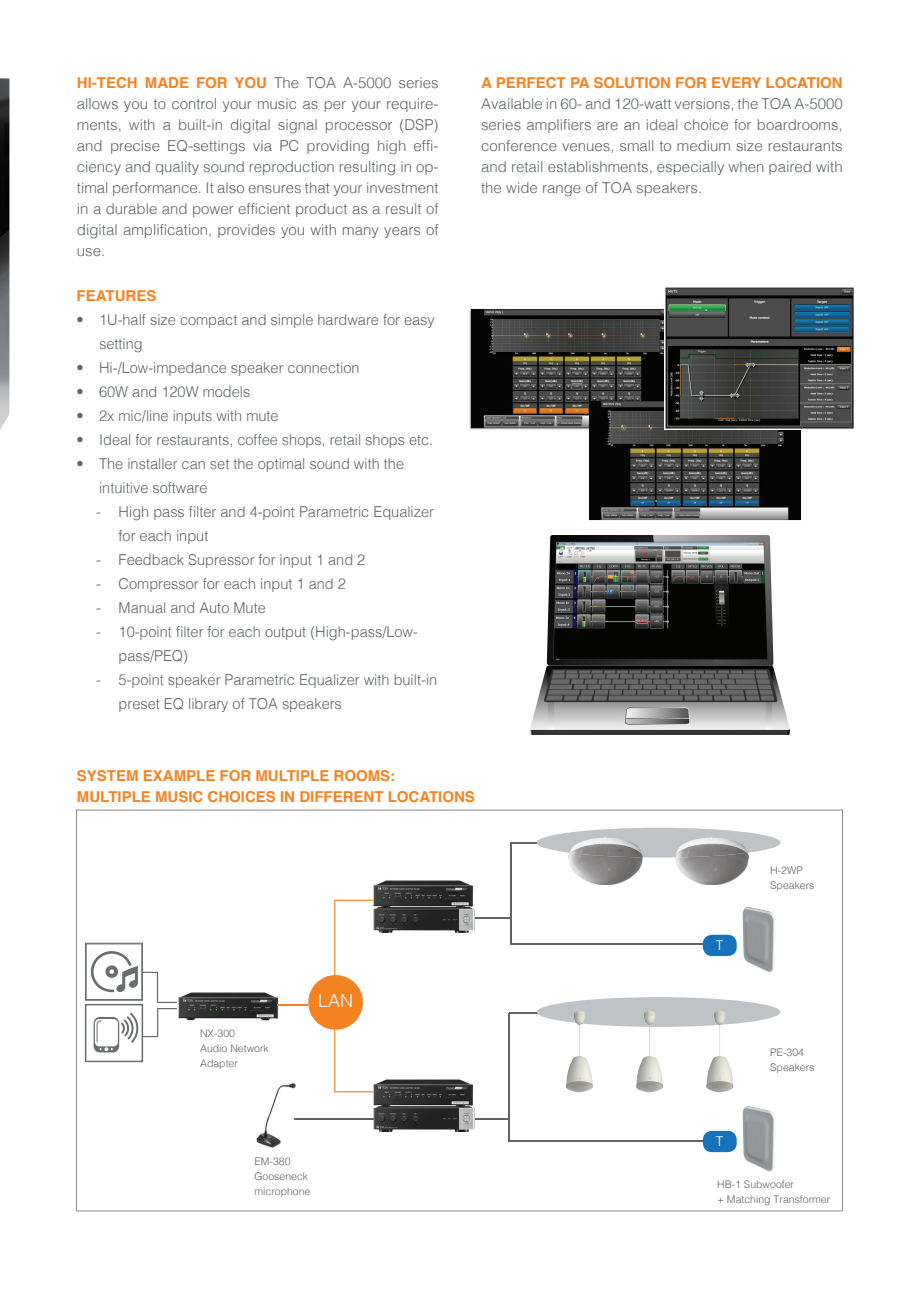
<style>
.page{position:relative;width:919px;height:1289px;background:#fff}
.page>*{position:absolute;margin:0;border:0;box-sizing:border-box;transform-origin:0 0}
.t1{font:300 18px "Helvetica";color:#fff}
.t2{font:300 15px/21px "Helvetica";color:#5e6367;text-align:justify}
.t3{font:700 15px/21px "Helvetica";color:#f58220}
.t4{font:300 13.5px "Helvetica";color:#fff}
.t5{font:300 10.5px/15px "Helvetica";color:#5e6367}
.s1{font-weight:700;color:#f58220}
</style>
<div class="page">
<svg style="left:76px;top:809px;width:766px;height:402px"></svg>
<img style="left:0;top:78px;width:9px;height:352px">
<img style="left:172px;top:984px;width:112px;height:41px">
<img style="left:368px;top:872px;width:111px;height:41px">
<img style="left:373px;top:907px;width:102px;height:25px">
<img style="left:368px;top:1071px;width:111px;height:41px">
<img style="left:373px;top:1106px;width:102px;height:26px">
<img style="left:742px;top:907px;width:33px;height:65px">
<img style="left:742px;top:1106px;width:33px;height:65px">
<img style="left:530px;top:536px;width:259px;height:199px">
<img style="left:469px;top:309px;width:195px;height:121px">
<img style="left:589px;top:401px;width:211px;height:120px">
<img style="left:664px;top:287px;width:189px;height:142px">
<div style="left:536px;top:827px;width:244px;height:30px;background:#c0c3c6;border-radius:50%"></div>
<svg style="left:334px;top:1029px;width:39px;height:63px"></svg>
<svg style="left:334px;top:899px;width:39px;height:76px"></svg>
<hr style="left:277px;top:1004px;width:31px;height:1px;background:#f58220">
<img style="left:567px;top:857px;width:76px;height:28px">
<img style="left:567px;top:837px;width:76px;height:20px">
<div style="left:536px;top:997px;width:244px;height:29px;background:#c0c3c6;border-radius:50%"></div>
<img style="left:566px;top:1011px;width:27px;height:81px">
<img style="left:636px;top:1011px;width:27px;height:81px">
<img style="left:706px;top:1011px;width:27px;height:81px">
<img style="left:674px;top:857px;width:75px;height:28px">
<img style="left:675px;top:837px;width:74px;height:20px">
<img style="left:253px;top:1076px;width:49px;height:76px">
<svg style="left:91px;top:951px;width:86px;height:51px"></svg>
<div style="left:85px;top:942px;width:58px;height:58px;border:1px solid #696d6f"></div>
<svg style="left:94px;top:1008px;width:83px;height:44px"></svg>
<div style="left:85px;top:1003px;width:58px;height:59px;border:2px solid #686c6e"></div>
<div style="left:308px;top:975px;width:55px;height:54px;background:#f58220;border-radius:50%"></div>
<div style="left:702px;top:934px;width:34px;height:22px;background:#1672ba;border-radius:9px"></div>
<div style="left:702px;top:1130px;width:34px;height:22px;background:#1672ba;border-radius:9px"></div>
<p class="t2" style="left:77px;top:71px;width:363px"><span class="s1">HI-TECH MADE FOR YOU</span> The TOA A-5000 series allows you to control your music as per your require&shy;ments, with a built-in digital signal processor (DSP) and precise EQ-settings via PC providing high effi&shy;ciency and quality sound reproduction resulting in op&shy;timal performance. It also ensures that your investment in a durable and power efficient product as a result of digital amplification, provides you with many years of use.</p>
<p class="t3" style="left:481px;top:72px;width:363px">A PERFECT PA SOLUTION FOR EVERY LOCATION</p>
<p class="t2" style="left:481px;top:92px;width:363px">Available in 60- and 120-watt versions, the TOA A-5000 series amplifiers are an ideal choice for boardrooms, conference venues, small to medium size restaurants and retail establishments, especially when paired with the wide range of TOA speakers.</p>
<p class="t3" style="left:77px;top:285px;width:81px">FEATURES</p>
<p class="t2" style="left:99px;top:306px;width:337px;line-height:24px;text-indent:-22px">• 1U-half size compact and simple hardware for easy setting</p>
<p class="t2" style="left:77px;top:356px;width:284px">• Hi-/Low-impedance speaker connection</p>
<p class="t2" style="left:77px;top:380px;width:175px">• 60W and 120W models</p>
<p class="t2" style="left:77px;top:404px;width:204px">• 2x mic/line inputs with mute</p>
<p class="t2" style="left:77px;top:428px;width:358px">• Ideal for restaurants, coffee shops, retail shops etc.</p>
<p class="t2" style="left:77px;top:452px;width:329px">• The installer can set the optimal sound with the</p>
<p class="t2" style="left:99px;top:476px;width:110px">intuitive software</p>
<p class="t2" style="left:96px;top:500px;width:339px">‐ High pass filter and 4-point Parametric Equalizer</p>
<p class="t2" style="left:119px;top:524px;width:91px">for each input</p>
<p class="t2" style="left:96px;top:548px;width:271px">- Feedback Supressor for input 1 and 2</p>
<p class="t2" style="left:96px;top:572px;width:251px">- Compressor for each input 1 and 2</p>
<p class="t2" style="left:96px;top:596px;width:171px">- Manual and Auto Mute</p>
<p class="t2" style="left:96px;top:620px;width:323px">‐ 10-point filter for each output (High-pass/Low-</p>
<p class="t2" style="left:119px;top:644px;width:71px">pass/PEQ)</p>
<p class="t2" style="left:96px;top:668px;width:343px">‐ 5-point speaker Parametric Equalizer with built-in</p>
<p class="t2" style="left:119px;top:692px;width:225px">preset EQ library of TOA speakers</p>
<p class="t3" style="left:77px;top:765px;width:399px">SYSTEM EXAMPLE FOR MULTIPLE ROOMS:<br>MULTIPLE MUSIC CHOICES IN DIFFERENT LOCATIONS</p>
<p class="t5" style="left:200px;top:1025px;width:70px">NX-300<br>Audio Network<br>Adapter</p>
<p class="t1" style="left:318px;top:984px;width:37px">LAN</p>
<p class="t5" style="left:254px;top:1152px;width:58px">EM-380<br>Gooseneck microphone</p>
<p class="t4" style="left:715px;top:933px;width:9px">T</p>
<p class="t4" style="left:715px;top:1130px;width:9px">T</p>
<p class="t5" style="left:770px;top:862px;width:46px">H-2WP<br>Speakers</p>
<p class="t5" style="left:770px;top:1044px;width:46px">PE-304<br>Speakers</p>
<p class="t5" style="left:717px;top:1176px;width:115px">HB-1 Subwoofer<br>+ Matching Transformer</p>
</div>
